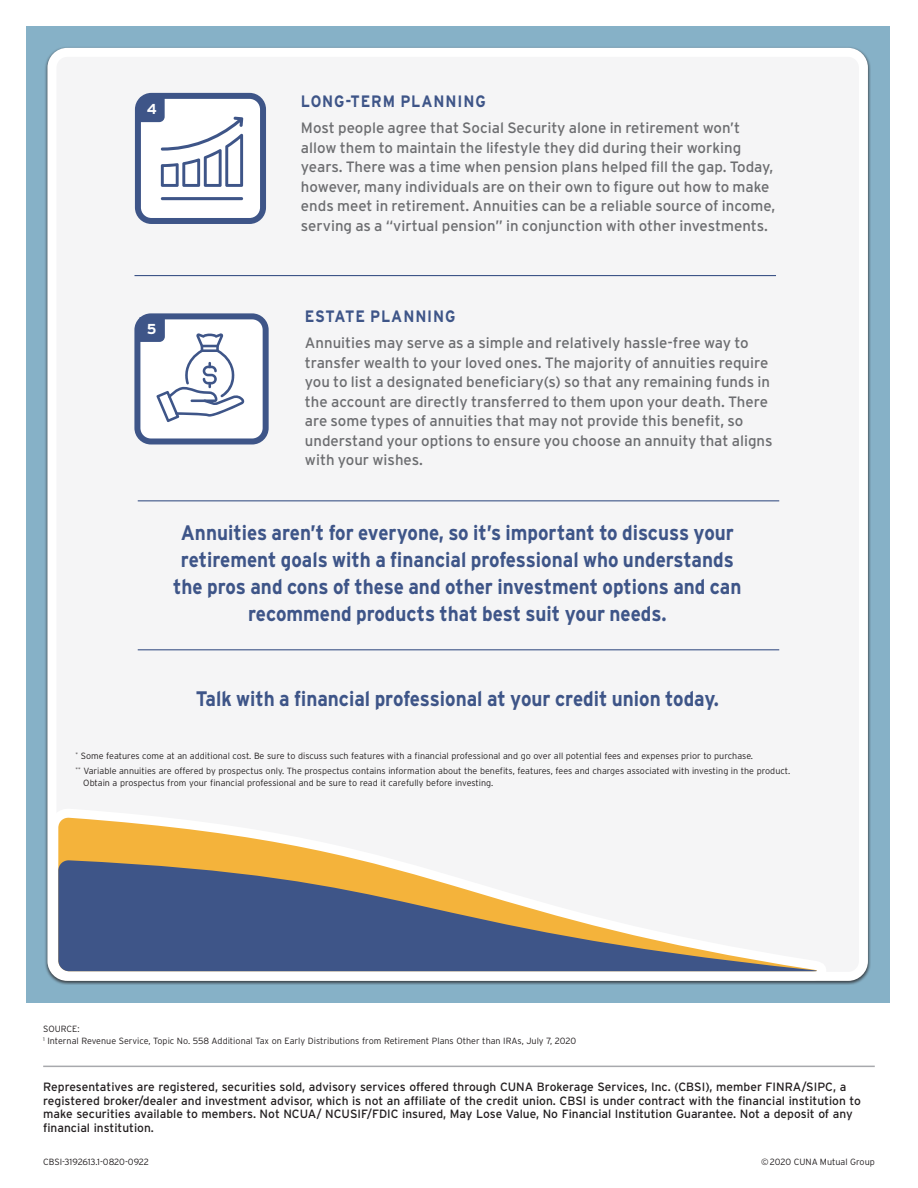
<style>
.page{position:relative;width:918px;height:1188px;background:#fff}
.page>*{position:absolute;margin:0;border:0;box-sizing:border-box;transform-origin:0 0}
.t1{font:700 21px/27px "Interstate";color:#3e5588;text-align:center;scale:.9 1}
.t2{font:700 16.5px "Interstate";letter-spacing:.06em;color:#3e5588;scale:.9 1}
.t3{font:15px/19.5px "Interstate";color:#6c6d70}
.t4{font:700 14.4px "Interstate";color:#fff}
.disclosure{font:12px/13.5px "Interstate";color:#231f20}
.t5{font:300 9px/15px "Interstate";color:#231f20}
</style>
<div class="page">
<div style="left:26px;top:26px;width:864px;height:977px;background:#86b1c7"></div>
<div style="left:52px;top:52px;width:811px;height:924px;background:#f5f5f6;border-radius:15px"></div>
<div style="left:47px;top:48px;width:821px;height:933px;border:9px solid #fff;border-radius:15px"></div>
<div style="left:138px;top:96px;width:125px;height:125px;background:#fff;border-radius:14px"></div>
<div style="left:135px;top:93px;width:131px;height:131px;border:6px solid #3e5588;border-radius:14px"></div>
<hr style="left:134px;top:275px;width:642px;height:1px;background:#3e5588">
<div style="left:137px;top:316px;width:129px;height:125px;background:#fff;border-radius:14px"></div>
<div style="left:134px;top:313px;width:135px;height:131px;border:6px solid #3e5588;border-radius:14px"></div>
<hr style="left:138px;top:649px;width:641px;height:1px;background:#3e5588">
<hr style="left:138px;top:500px;width:641px;height:1px;background:#3e5588">
<svg style="left:140px;top:97px;width:103px;height:90px"></svg>
<hr style="left:161px;top:197px;width:82px;height:3px;background:#3e5588">
<svg style="left:140px;top:317px;width:104px;height:105px"></svg>
<svg style="left:45px;top:802px;width:782px;height:183px"></svg>
<svg style="left:58px;top:860px;width:761px;height:111px;fill:#3e5588"></svg>
<hr style="left:43px;top:1066px;width:832px;height:1px;background:#a8a9ad">
<p class="t4" style="left:147px;top:100px;width:12px">4</p>
<p class="t2" style="left:301px;top:91px;width:207px">LONG-TERM PLANNING</p>
<p class="t3" style="left:301px;top:118px;width:476px">Most people agree that Social Security alone in retirement won’t allow them to maintain the lifestyle they did during their working years. There was a time when pension plans helped fill the gap. Today, however, many individuals are on their own to figure out how to make ends meet in retirement. Annuities can be a reliable source of income, serving as a “virtual pension” in conjunction with other investments.</p>
<p class="t4" style="left:147px;top:320px;width:11px">5</p>
<p class="t2" style="left:305px;top:306px;width:169px">ESTATE PLANNING</p>
<p class="t3" style="left:305px;top:333px;width:469px">Annuities may serve as a simple and relatively hassle-free way to transfer wealth to your loved ones. The majority of annuities require you to list a designated beneficiary(s) so that any remaining funds in the account are directly transferred to them upon your death. There are some types of annuities that may not provide this benefit, so understand your options to ensure you choose an annuity that aligns with your wishes.</p>
<p class="t1" style="left:173px;top:519px;width:633px">Annuities aren’t for everyone, so it’s important to discuss your retirement goals with a financial professional who understands the pros and cons of these and other investment options and can recommend products that best suit your needs.</p>
<p class="t1" style="left:196px;top:685px;width:583px">Talk with a financial professional at your credit union today.</p>
<p class="t5" style="left:76px;top:748px;width:716px"><sup>*</sup> Some features come at an additional cost. Be sure to discuss such features with a financial professional and go over all potential fees and expenses prior to purchase.<br><sup>**</sup> Variable annuities are offered by prospectus only. The prospectus contains information about the benefits, features, fees and charges associated with investing in the product.</p>
<p class="t5" style="left:83px;top:775px;width:412px">Obtain a prospectus from your financial professional and be sure to read it carefully before investing.</p>
<p class="t5" style="left:43px;top:1023px;width:535px;line-height:12px">SOURCE:<br><sup>1</sup> Internal Revenue Service, Topic No. 558 Additional Tax on Early Distributions from Retirement Plans Other than IRAs, July 7, 2020</p>
<p class="disclosure" style="left:43px;top:1080px;width:819px">Representatives are registered, securities sold, advisory services offered through CUNA Brokerage Services, Inc. (CBSI), member FINRA/SIPC, a registered broker/dealer and investment advisor, which is not an affiliate of the credit union. CBSI is under contract with the financial institution to make securities available to members. Not NCUA/ NCUSIF/FDIC insured, May Lose Value, No Financial Institution Guarantee. Not a deposit of any financial institution.</p>
<p class="t5" style="left:43px;top:1155px;width:107px">CBSI-3192613.1-0820-0922</p>
<p class="t5" style="left:761px;top:1155px;width:115px">© 2020 CUNA Mutual Group</p>
</div>
